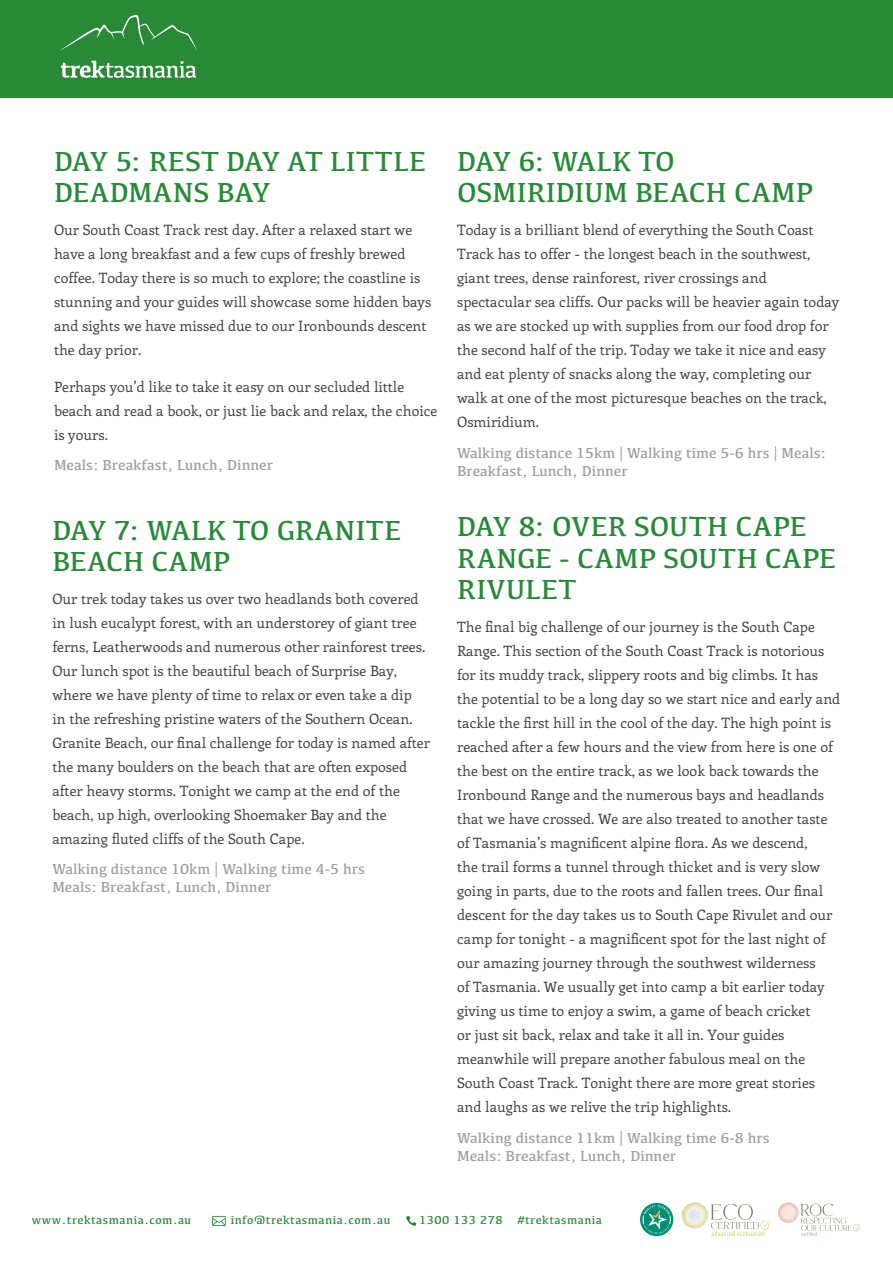
<style>
.page{position:relative;width:893px;height:1263px;background:#fff}
.page>*{position:absolute;margin:0;border:0;box-sizing:border-box;transform-origin:0 0}
.t1{font:28.5px/31.5px "Kefa";letter-spacing:.01em;color:#288a37}
.t2{font:15px/18px "Kefa";color:#9d9fa2}
.t3{font:14.25px/24px "Enriqueta";color:#414042}
.t4{font:12px "Kefa";letter-spacing:.04em;color:#288a37}
</style>
<div class="page">
<div style="left:0;top:0;width:893px;height:98px;background:#288a37"></div>
<svg style="left:60px;top:15px;width:138px;height:36px"></svg>
<svg style="left:61px;top:61px;width:135px;height:17px"></svg>
<svg style="left:406px;top:1216px;width:10px;height:10px"></svg>
<svg style="left:212px;top:1216px;width:14px;height:10px"></svg>
<svg style="left:640px;top:1203px;width:33px;height:33px"></svg>
<svg style="left:643px;top:1205px;width:28px;height:29px"></svg>
<svg style="left:682px;top:1202px;width:87px;height:34px"></svg>
<svg style="left:778px;top:1202px;width:82px;height:34px"></svg>
<h1 class="t1" style="left:54px;top:145px;width:373px">DAY 5: REST DAY AT LITTLE<br>DEADMANS BAY</h1>
<p class="t3" style="left:54px;top:217px;width:379px">Our South Coast Track rest day. After a relaxed start we have a long breakfast and a few cups of freshly brewed coffee. Today there is so much to explore; the coastline is stunning and your guides will showcase some hidden bays and sights we have missed due to our Ironbounds descent the day prior.</p>
<p class="t3" style="left:54px;top:374px;width:385px">Perhaps you’d like to take it easy on our secluded little beach and read a book, or just lie back and relax, the choice is yours.</p>
<p class="t2" style="left:54px;top:456px;width:221px">Meals: Breakfast, Lunch, Dinner</p>
<h1 class="t1" style="left:52px;top:513px;width:350px">DAY 7: WALK TO GRANITE<br>BEACH CAMP</h1>
<p class="t3" style="left:52px;top:586px;width:379px">Our trek today takes us over two headlands both covered in lush eucalypt forest, with an understorey of giant tree ferns, Leatherwoods and numerous other rainforest trees.<br>Our lunch spot is the beautiful beach of Surprise Bay, where we have plenty of time to relax or even take a dip<br>in the refreshing pristine waters of the Southern Ocean.<br>Granite Beach, our final challenge for today is named after the many boulders on the beach that are often exposed after heavy storms. Tonight we camp at the end of the beach, up high, overlooking Shoemaker Bay and the amazing fluted cliffs of the South Cape.</p>
<p class="t2" style="left:52px;top:860px;width:314px">Walking distance 10km | Walking time 4-5 hrs<br>Meals: Breakfast, Lunch, Dinner</p>
<h1 class="t1" style="left:457px;top:145px;width:357px">DAY 6: WALK TO<br>OSMIRIDIUM BEACH CAMP</h1>
<p class="t3" style="left:457px;top:217px;width:384px">Today is a brilliant blend of everything the South Coast Track has to offer - the longest beach in the southwest, giant trees, dense rainforest, river crossings and spectacular sea cliffs. Our packs will be heavier again today as we are stocked up with supplies from our food drop for the second half of the trip. Today we take it nice and easy and eat plenty of snacks along the way, completing our walk at one of the most picturesque beaches on the track, Osmiridium.</p>
<p class="t2" style="left:457px;top:443px;width:371px">Walking distance 15km | Walking time 5-6 hrs | Meals:<br>Breakfast, Lunch, Dinner</p>
<h1 class="t1" style="left:457px;top:510px;width:380px">DAY 8: OVER SOUTH CAPE<br>RANGE - CAMP SOUTH CAPE<br>RIVULET</h1>
<p class="t3" style="left:457px;top:614px;width:385px">The final big challenge of our journey is the South Cape Range. This section of the South Coast Track is notorious for its muddy track, slippery roots and big climbs. It has the potential to be a long day so we start nice and early and tackle the first hill in the cool of the day. The high point is reached after a few hours and the view from here is one of the best on the entire track, as we look back towards the Ironbound Range and the numerous bays and headlands that we have crossed. We are also treated to another taste of Tasmania’s magnificent alpine flora. As we descend,<br>the trail forms a tunnel through thicket and is very slow going in parts, due to the roots and fallen trees. Our final descent for the day takes us to South Cape Rivulet and our camp for tonight - a magnificent spot for the last night of our amazing journey through the southwest wilderness<br>of Tasmania. We usually get into camp a bit earlier today giving us time to enjoy a swim, a game of beach cricket<br>or just sit back, relax and take it all in. Your guides meanwhile will prepare another fabulous meal on the South Coast Track. Tonight there are more great stories and laughs as we relive the trip highlights.</p>
<p class="t2" style="left:457px;top:1128px;width:314px">Walking distance 11km | Walking time 6-8 hrs<br>Meals: Breakfast, Lunch, Dinner</p>
<p class="t4" style="left:32px;top:1213px;width:161px">www.trektasmania.com.au</p>
<p class="t4" style="left:231px;top:1213px;width:161px">info@trektasmania.com.au</p>
<p class="t4" style="left:419px;top:1213px;width:184px">1300 133 278 #trektasmania</p>
</div>
